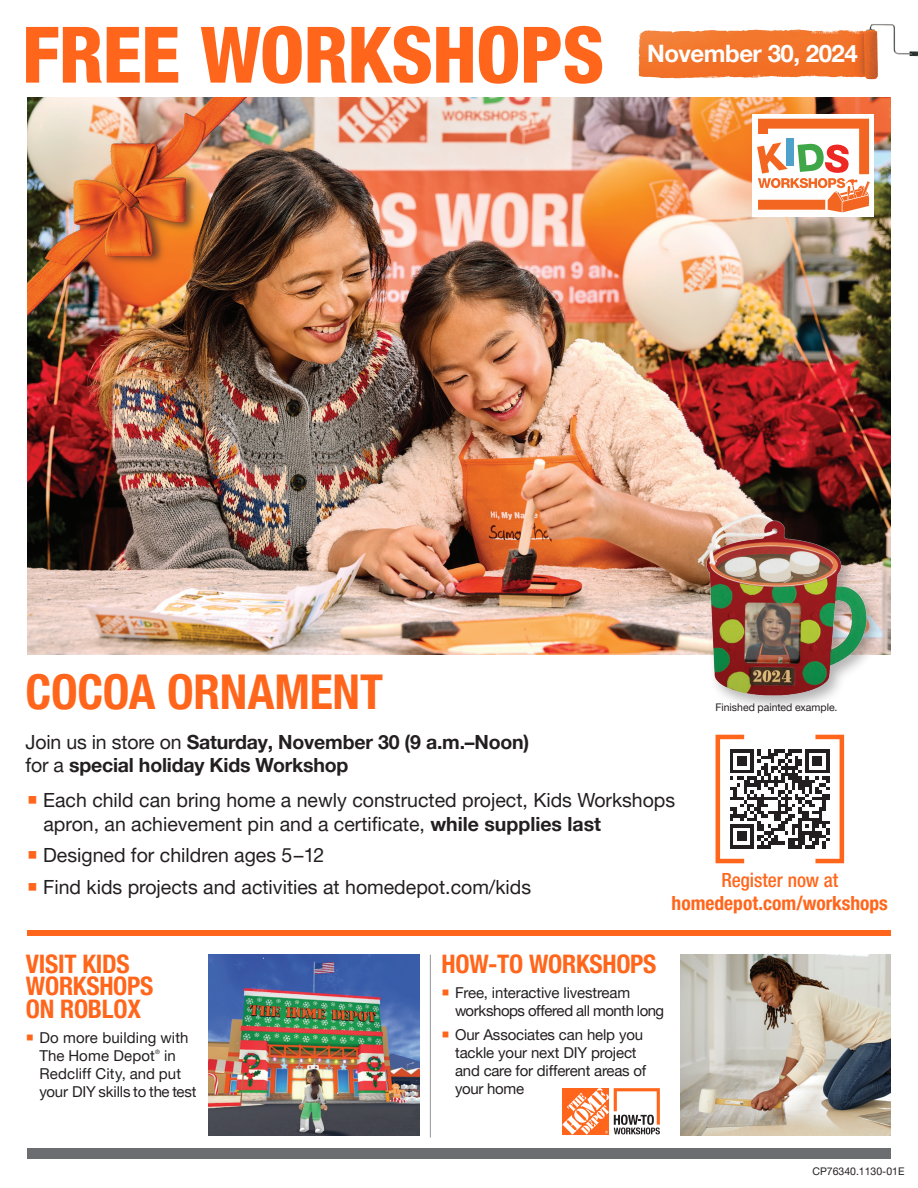
<style>
.page{position:relative;width:918px;height:1188px;background:#fff}
.page>*{position:absolute;margin:0;border:0;box-sizing:border-box;transform-origin:0 0}
.t1{font:800 condensed 78px "Helvetica Neue LT Pro";letter-spacing:-.01em;color:#ff661c}
.t2{font:700 condensed 48px "Helvetica Neue LT Pro";letter-spacing:-.005em;color:#ff661c}
.t3{font:700 condensed 25.5px/22.5px "Helvetica Neue LT Pro";letter-spacing:-.01em;color:#ff661c}
.t4{font:700 24px "Helvetica Neue LT Pro";letter-spacing:-.02em;color:#fff}
.t5{font:19.5px/23.4px "Helvetica Neue LT Pro";color:#231f20}
.t6{font:700 19.5px/23.4px "Helvetica Neue LT Pro";letter-spacing:-.01em;color:#231f20}
.t7{font:700 condensed 19.5px "Helvetica Neue LT Pro";color:#ff661c}
.t8{font:500 condensed 19.5px "Helvetica Neue LT Pro";letter-spacing:-.005em;color:#ff661c}
.t9{font:15px/18px "Helvetica Neue LT Pro";letter-spacing:-.01em;color:#231f20}
.t10{font:15px/18px "Helvetica Neue LT Pro";letter-spacing:.01em;color:#231f20}
.t11{font:10.5px "Helvetica Neue LT Pro";color:#231f20}
.t12{font:6px "Helvetica Neue LT Pro";color:#231f20}
.s1{font-weight:400}
.s2{color:#ff661c}
.s3{font-weight:700}
</style>
<div class="page">
<img style="left:27px;top:98px;width:864px;height:556px">
<div style="left:27px;top:1149px;width:864px;height:10px;background:#6c6d70"></div>
<div style="left:753px;top:114px;width:121px;height:103px;background:#fff"></div>
<svg style="left:757px;top:119px;width:113px;height:93px"></svg>
<div style="left:693px;top:509px;width:189px;height:204px;background:#231f20;opacity:.35"></div>
<img style="left:687px;top:507px;width:188px;height:196px">
<img style="left:638px;top:24px;width:280px;height:56px">
<img style="left:209px;top:955px;width:210px;height:180px">
<img style="left:680px;top:955px;width:211px;height:180px">
<div style="left:27px;top:930px;width:864px;height:6px;background:#ff661c"></div>
<hr style="left:430px;top:955px;width:1px;height:183px;background:#939598">
<svg style="left:563px;top:1134px;width:96px;height:1px"></svg>
<svg style="left:563px;top:1088px;width:97px;height:46px"></svg>
<svg style="left:716px;top:735px;width:128px;height:128px"></svg>
<img style="left:27px;top:98px;width:231px;height:230px">
<h1 class="t1" style="left:22px;top:7px;width:584px">FREE WORKSHOPS</h1>
<p class="t4" style="left:647px;top:39px;width:212px">November 30, 2024</p>
<h2 class="t2" style="left:26px;top:663px;width:359px">COCOA ORNAMENT</h2>
<p class="t6" style="left:26px;top:730px;width:505px"><span class="s1">Join us in store on</span> Saturday, November 30 (9 a.m.–Noon) <span class="s1">for a</span> special holiday Kids Workshop</p>
<p class="t11" style="left:716px;top:701px;width:123px">Finished painted example.</p>
<p class="t5" style="left:43px;top:788px;width:633px;text-indent:-16px"><span class="s2">○</span> Each child can bring home a newly constructed project, Kids Workshops apron, an achievement pin and a certificate, <span class="s3">while supplies last</span></p>
<p class="t5" style="left:27px;top:843px;width:299px"><span class="s2">○</span> Designed for children ages 5–12</p>
<p class="t5" style="left:27px;top:874px;width:506px"><span class="s2">○</span> Find kids projects and activities at homedepot.com/kids</p>
<p class="t8" style="left:721px;top:868px;width:118px">Register now at</p>
<p class="t7" style="left:672px;top:892px;width:218px">homedepot.com/workshops</p>
<h3 class="t3" style="left:26px;top:953px;width:129px">VISIT KIDS<br>WORKSHOPS<br>ON ROBLOX</h3>
<p class="t10" style="left:39px;top:1028px;width:151px;text-indent:-13px"><span class="s2">○</span> Do more building with<br>The Home Depot</p>
<p class="t12" style="left:155px;top:1048px;width:6px">®</p>
<p class="t9" style="left:39px;top:1046px;width:159px;text-indent:125px">in<br>Redcliff City, and put your DIY skills to the test</p>
<h3 class="t3" style="left:442px;top:953px;width:216px">HOW-TO WORKSHOPS</h3>
<p class="t9" style="left:455px;top:983px;width:210px;text-indent:-14px"><span class="s2">○</span> Free, interactive livestream workshops offered all month long</p>
<p class="t9" style="left:455px;top:1026px;width:193px;text-indent:-14px"><span class="s2">○</span> Our Associates can help you tackle your next DIY project and care for different areas of your home</p>
<p class="t11" style="left:812px;top:1164px;width:94px">CP76340.1130-01E</p>
</div>
